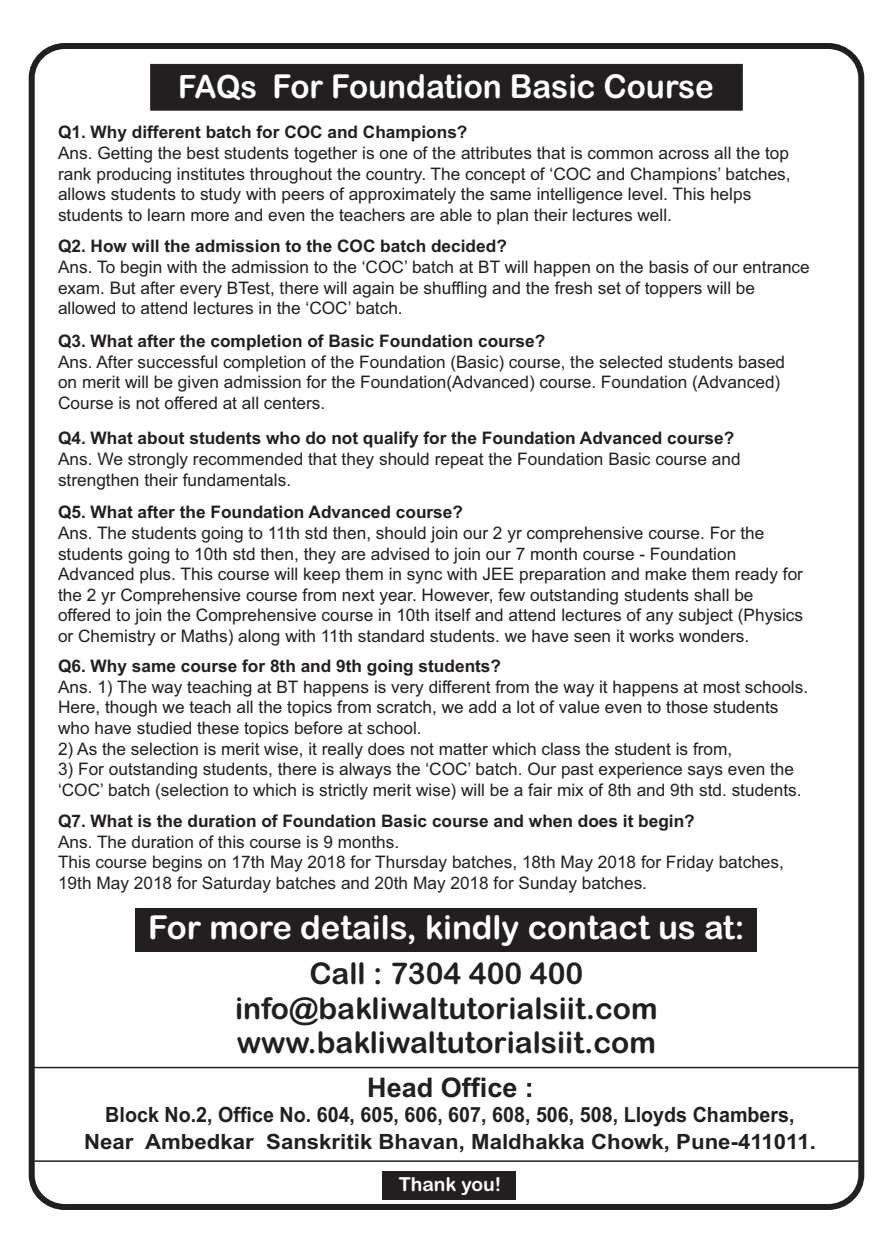
<style>
.page{position:relative;width:893px;height:1253px;background:#fff}
.page>*{position:absolute;margin:0;border:0;box-sizing:border-box;transform-origin:0 0}
.t1{font:33px "Arial Rounded MT Bold";color:#fff}
.t2{font:33px "Arial Rounded MT Bold";color:#fff;scale:.96 1}
.t3{font:30px/34.7px "Arial Rounded MT Bold";color:#231f20;text-align:center}
.t4{font:700 27px "Arial";color:#231f20}
.t5{font:700 21px/27.2px "Arial";color:#231f20;text-align:center;scale:.94 1}
.t6{font:19.35px "Arial Rounded MT Bold";color:#fff}
.t7{font:17.25px/20.5px "Arial";color:#231f20}
.t8{font:700 17.25px "Arial";color:#231f20}
.s1{font-size:32.1px}
</style>
<div class="page">
<div style="left:29px;top:43px;width:835px;height:1167px;border:6px solid #231f20;border-radius:33px"></div>
<div style="left:382px;top:1171px;width:134px;height:28px;background:#231f20"></div>
<hr style="left:34px;top:1067px;width:825px;height:1px;background:#231f20">
<hr style="left:34px;top:1160px;width:824px;height:2px;background:#231f20">
<div style="left:136px;top:908px;width:621px;height:43px;background:#231f20"></div>
<div style="left:150px;top:64px;width:592px;height:46px;background:#231f20"></div>
<h1 class="t2" style="left:178px;top:74px;width:559px"><span class="s1">FAQs</span> For Foundation Basic Course</h1>
<p class="t8" style="left:58px;top:126px;width:411px">Q1. Why different batch for COC and Champions?</p>
<p class="t7" style="left:58px;top:144px;width:734px">Ans. Getting the best students together is one of the attributes that is common across all the top rank producing institutes throughout the country. The concept of ‘COC and Champions’ batches, allows students to study with peers of approximately the same intelligence level. This helps students to learn more and even the teachers are able to plan their lectures well.</p>
<p class="t8" style="left:58px;top:240px;width:450px">Q2. How will the admission to the COC batch decided?</p>
<p class="t7" style="left:58px;top:258px;width:753px">Ans. To begin with the admission to the ‘COC’ batch at BT will happen on the basis of our entrance exam. But after every BTest, there will again be shuffling and the fresh set of toppers will be allowed to attend lectures in the ‘COC’ batch.</p>
<p class="t8" style="left:58px;top:334px;width:488px">Q3. What after the completion of Basic Foundation course?</p>
<p class="t7" style="left:58px;top:353px;width:728px">Ans. After successful completion of the Foundation (Basic) course, the selected students based on merit will be given admission for the Foundation(Advanced) course. Foundation (Advanced)<br>Course is not offered at all centers.</p>
<p class="t8" style="left:58px;top:432px;width:677px">Q4. What about students who do not qualify for the Foundation Advanced course?</p>
<p class="t7" style="left:58px;top:450px;width:684px">Ans. We strongly recommended that they should repeat the Foundation Basic course and strengthen their fundamentals.</p>
<p class="t8" style="left:58px;top:506px;width:406px">Q5. What after the Foundation Advanced course?</p>
<p class="t7" style="left:58px;top:524px;width:746px">Ans. The students going to 11th std then, should join our 2 yr comprehensive course. For the students going to 10th std then, they are advised to join our 7 month course - Foundation Advanced plus. This course will keep them in sync with JEE preparation and make them ready for the 2 yr Comprehensive course from next year. However, few outstanding students shall be offered to join the Comprehensive course in 10th itself and attend lectures of any subject (Physics or Chemistry or Maths) along with 11th standard students. we have seen it works wonders.</p>
<p class="t8" style="left:58px;top:659px;width:444px">Q6. Why same course for 8th and 9th going students?</p>
<p class="t7" style="left:58px;top:678px;width:751px">Ans. 1) The way teaching at BT happens is very different from the way it happens at most schools.<br>Here, though we teach all the topics from scratch, we add a lot of value even to those students who have studied these topics before at school.</p>
<p class="t7" style="left:58px;top:740px;width:675px">2) As the selection is merit wise, it really does not matter which class the student is from,</p>
<p class="t7" style="left:58px;top:760px;width:745px">3) For outstanding students, there is always the ‘COC’ batch. Our past experience says even the ‘COC’ batch (selection to which is strictly merit wise) will be a fair mix of 8th and 9th std. students.</p>
<p class="t8" style="left:58px;top:814px;width:638px">Q7. What is the duration of Foundation Basic course and when does it begin?</p>
<p class="t7" style="left:58px;top:833px;width:727px">Ans. The duration of this course is 9 months.<br>This course begins on 17th May 2018 for Thursday batches, 18th May 2018 for Friday batches,<br>19th May 2018 for Saturday batches and 20th May 2018 for Sunday batches.</p>
<h1 class="t1" style="left:148px;top:915px;width:598px">For more details, kindly contact us at:</h1>
<h2 class="t3" style="left:235px;top:959px;width:424px">Call : 7304 400 400 info@bakliwaltutorialsiit.com www.bakliwaltutorialsiit.com</h2>
<h3 class="t4" style="left:367px;top:1077px;width:168px">Head Office :</h3>
<p class="t5" style="left:84px;top:1103px;width:779px">Block No.2, Office No. 604, 605, 606, 607, 608, 506, 508, Lloyds Chambers,<br>Near Ambedkar Sanskritik Bhavan, Maldhakka Chowk, Pune-411011.</p>
<p class="t6" style="left:399px;top:1177px;width:104px">Thank you!</p>
</div>
